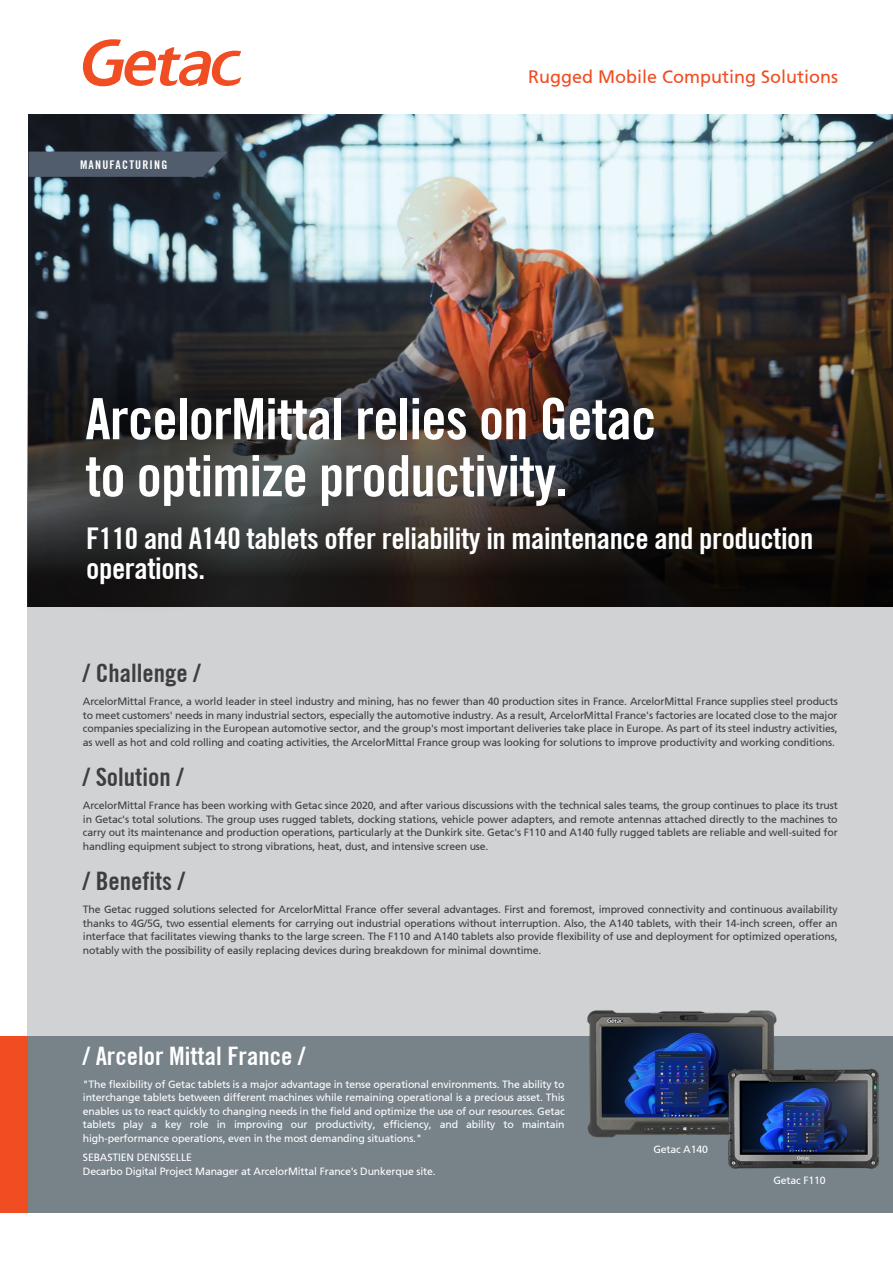
<style>
.page{position:relative;width:893px;height:1263px;background:#fff}
.page>*{position:absolute;margin:0;border:0;box-sizing:border-box;transform-origin:0 0}
.t1{font:700 condensed 57px/57px "Trade Gothic No.20";letter-spacing:-.015em;color:#fff}
.t2{font:700 condensed 30px/30px "Trade Gothic No.20";letter-spacing:-.015em;color:#fff}
.t3{font:700 condensed 25.5px "Trade Gothic No.20";color:#3e3e3f}
.t4{font:700 condensed 25.5px "Trade Gothic No.20";color:#fff}
.t5{font:18px "Frutiger 55 Roman";color:#f04d22}
.t6{font:700 condensed 12px "Trade Gothic No.20";letter-spacing:.1em;color:#fff}
.t7{font:10.5px/13.5px "Frutiger 55 Roman";letter-spacing:-.015em;color:#3e3e3f;text-align:justify}
.t8{font:10.5px/13.5px "Frutiger 55 Roman";letter-spacing:-.015em;color:#fff;text-align:justify}
</style>
<div class="page">
<div style="left:28px;top:606px;width:865px;height:455px;background:#d1d2d4"></div>
<div style="left:28px;top:1036px;width:865px;height:176px;background:#778289"></div>
<div style="left:0;top:1036px;width:28px;height:176px;background:#f04d22"></div>
<img style="left:28px;top:114px;width:865px;height:95px">
<img style="left:28px;top:209px;width:865px;height:397px">
<svg style="left:83px;top:39px;width:158px;height:48px"></svg>
<img style="left:27px;top:313px;width:862px;height:324px">
<svg style="left:28px;top:152px;width:200px;height:25px"></svg>
<img style="left:587px;top:1010px;width:190px;height:128px">
<img style="left:719px;top:1032px;width:160px;height:137px">
<p class="t6" style="left:80px;top:157px;width:89px">MANUFACTURING</p>
<h3 class="t5" style="left:528px;top:66px;width:312px">Rugged Mobile Computing Solutions</h3>
<h1 class="t1" style="left:85px;top:390px;width:572px">ArcelorMittal relies on Getac to optimize productivity.</h1>
<h2 class="t2" style="left:86px;top:523px;width:729px">F110 and A140 tablets offer reliability in maintenance and production operations.</h2>
<h3 class="t3" style="left:83px;top:658px;width:119px">/ Challenge /</h3>
<p class="t7" style="left:83px;top:695px;width:756px">ArcelorMittal France, a world leader in steel industry and mining, has no fewer than 40 production sites in France. ArcelorMittal France supplies steel products to meet customers' needs in many industrial sectors, especially the automotive industry. As a result, ArcelorMittal France's factories are located close to the major companies specializing in the European automotive sector, and the group's most important deliveries take place in Europe. As part of its steel industry activities, as well as hot and cold rolling and coating activities, the ArcelorMittal France group was looking for solutions to improve productivity and working conditions.</p>
<h3 class="t3" style="left:83px;top:762px;width:102px">/ Solution /</h3>
<p class="t7" style="left:83px;top:799px;width:756px">ArcelorMittal France has been working with Getac since 2020, and after various discussions with the technical sales teams, the group continues to place its trust in Getac's total solutions. The group uses rugged tablets, docking stations, vehicle power adapters, and remote antennas attached directly to the machines to carry out its maintenance and production operations, particularly at the Dunkirk site. Getac's F110 and A140 fully rugged tablets are reliable and well-suited for handling equipment subject to strong vibrations, heat, dust, and intensive screen use.</p>
<h3 class="t3" style="left:83px;top:865px;width:103px">/ Benefits /</h3>
<p class="t7" style="left:83px;top:903px;width:756px">The Getac rugged solutions selected for ArcelorMittal France offer several advantages. First and foremost, improved connectivity and continuous availability thanks to 4G/5G, two essential elements for carrying out industrial operations without interruption. Also, the A140 tablets, with their 14-inch screen, offer an interface that facilitates viewing thanks to the large screen. The F110 and A140 tablets also provide flexibility of use and deployment for optimized operations, notably with the possibility of easily replacing devices during breakdown for minimal downtime.</p>
<h3 class="t4" style="left:83px;top:1040px;width:224px">/ Arcelor Mittal France /</h3>
<p class="t8" style="left:83px;top:1077px;width:483px">"The flexibility of Getac tablets is a major advantage in tense operational environments. The ability to interchange tablets between different machines while remaining operational is a precious asset. This enables us to react quickly to changing needs in the field and optimize the use of our resources. Getac tablets play a key role in improving our productivity, efficiency, and ability to maintain high-performance operations, even in the most demanding situations."</p>
<p class="t8" style="left:83px;top:1151px;width:354px">SEBASTIEN DENISSELLE<br>Decarbo Digital Project Manager at ArcelorMittal France's Dunkerque site.</p>
<p class="t8" style="left:653px;top:1142px;width:56px">Getac A140</p>
<p class="t8" style="left:773px;top:1173px;width:54px">Getac F110</p>
</div>
